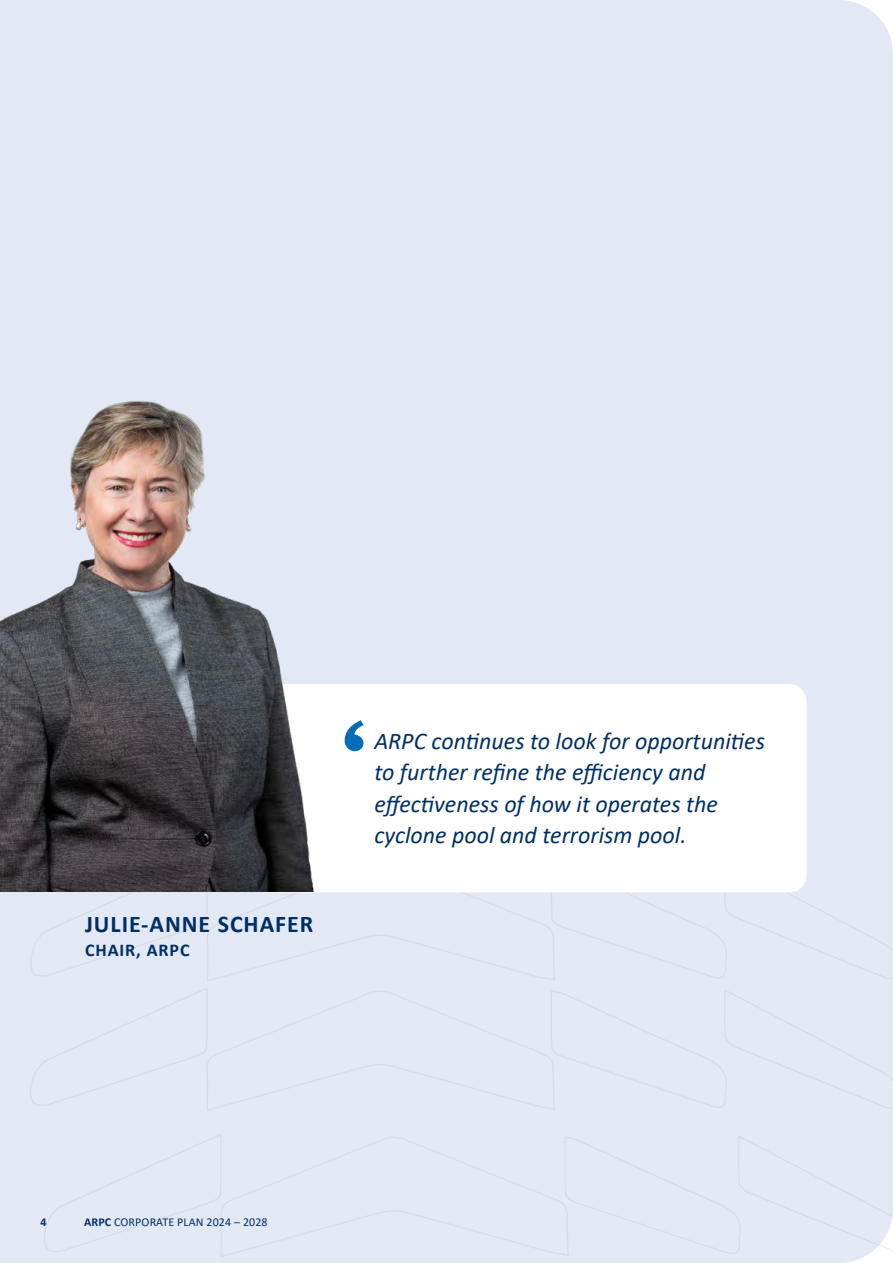
<style>
.page{position:relative;width:893px;height:1263px;background:#e3e8f5}
.page>*{position:absolute;margin:0;border:0;box-sizing:border-box;transform-origin:0 0}
.t1{font:italic 24px/31.5px "Calibri";color:#002f65}
.t2{font:700 24px "Calibri";letter-spacing:.04em;color:#002f65}
.t3{font:700 18px "Calibri";letter-spacing:.05em;color:#002f65}
.t4{font:12px "Calibri";letter-spacing:.01em;color:#002f65}
.t5{font:700 12px "Calibri";color:#002f65}
.s1{font-weight:700}
</style>
<div class="page">
<div style="left:25px;top:857px;width:868px;height:255px;background:#e3e8f5"></div>
<div style="left:39px;top:1132px;width:854px;height:126px;background:#e3e8f5"></div>
<div style="left:249px;top:684px;width:557px;height:208px;background:#fff;border-radius:17px"></div>
<svg style="left:345px;top:720px;width:19px;height:31px"></svg>
<img style="left:0;top:389px;width:314px;height:502px">
<p class="t2" style="left:85px;top:907px;width:230px">JULIE-ANNE SCHAFER</p>
<p class="t3" style="left:85px;top:937px;width:106px">CHAIR, ARPC</p>
<p class="t1" style="left:374px;top:724px;width:392px">ARPC continues to look for opportunities to further refine the efficiency and effectiveness of how it operates the cyclone pool and terrorism pool.</p>
<p class="t5" style="left:40px;top:1213px;width:8px">4</p>
<p class="t4" style="left:84px;top:1213px;width:185px"><span class="s1">ARPC</span> CORPORATE PLAN 2024 – 2028</p>
</div>
